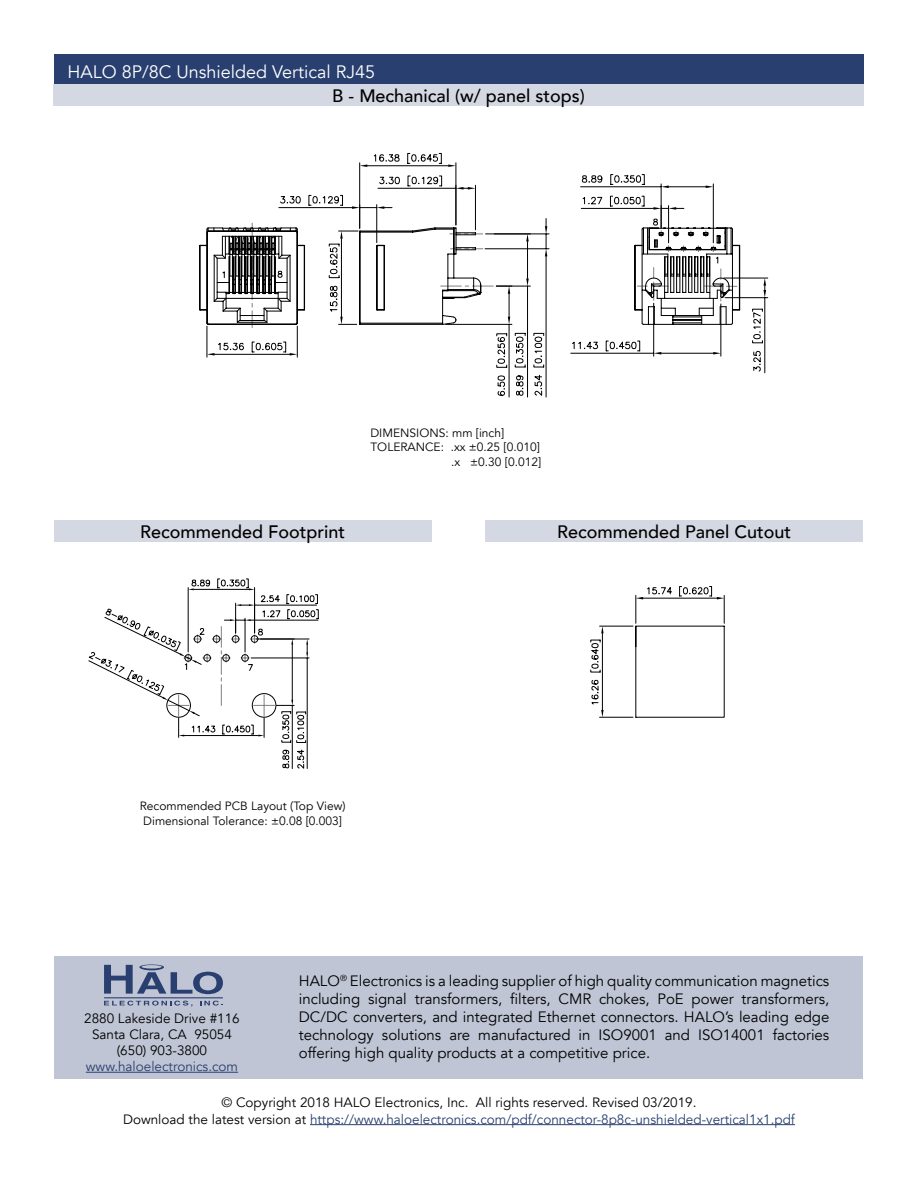
<style>
.page{position:relative;width:918px;height:1188px;background:#fff}
.page>*{position:absolute;margin:0;border:0;box-sizing:border-box;transform-origin:0 0}
.t1{font:500 18px "Avenir";color:#000}
.t2{font:18px "Avenir";color:#fff}
.t3{font:15px/18px "Avenir";color:#000;text-align:justify}
.t4{font:13.5px/16.2px "Avenir";color:#000;text-align:center}
.t5{font:13.5px "Avenir";color:#293f6f}
.t6{font:12px/14.4px "Avenir";color:#000}
.s1{color:#293f6f}
</style>
<div class="page">
<svg style="left:89px;top:579px;width:229px;height:190px"></svg>
<div style="left:54px;top:54px;width:810px;height:30px;background:#293f6f"></div>
<div style="left:55px;top:956px;width:808px;height:122px;background:#bfc5d4"></div>
<hr style="left:310px;top:1124px;width:485px;height:1px;background:#293f6f">
<hr style="left:86px;top:1072px;width:152px;height:1px;background:#293f6f">
<hr style="left:104px;top:998px;width:119px;height:1px;background:#293f6f">
<svg style="left:104px;top:1001px;width:89px;height:6px"></svg>
<svg style="left:200px;top:1001px;width:23px;height:5px"></svg>
<svg style="left:104px;top:964px;width:119px;height:30px"></svg>
<div style="left:54px;top:520px;width:377px;height:22px;background:#d4d8e2"></div>
<div style="left:485px;top:520px;width:378px;height:22px;background:#d4d8e2"></div>
<svg style="left:591px;top:586px;width:134px;height:131px"></svg>
<div style="left:53px;top:84px;width:811px;height:22px;background:#d4d8e2"></div>
<svg style="left:199px;top:153px;width:569px;height:244px"></svg>
<p class="t2" style="left:68px;top:61px;width:309px">HALO 8P/8C Unshielded Vertical RJ45</p>
<p class="t1" style="left:332px;top:80px;width:254px">B - Mechanical (w/ panel stops)</p>
<p class="t6" style="left:370px;top:426px;width:135px">DIMENSIONS: mm [inch]</p>
<p class="t6" style="left:370px;top:440px;width:171px">TOLERANCE: .xx ±0.25 [0.010]</p>
<p class="t6" style="left:451px;top:455px;width:92px">.x ±0.30 [0.012]</p>
<p class="t1" style="left:140px;top:516px;width:206px">Recommended Footprint</p>
<p class="t1" style="left:557px;top:516px;width:236px">Recommended Panel Cutout</p>
<p class="t6" style="left:140px;top:799px;width:207px">Recommended PCB Layout (Top View)<br>Dimensional Tolerance: ±0.08 [0.003]</p>
<p class="t4" style="left:84px;top:1010px;width:157px">2880 Lakeside Drive #116<br>Santa Clara, CA 95054 (650) 903-3800</p>
<p class="t5" style="left:86px;top:1059px;width:154px">www.haloelectronics.com</p>
<p class="t3" style="left:299px;top:972px;width:532px">HALO<sup>®</sup> Electronics is a leading supplier of high quality communication magnetics including signal transformers, filters, CMR chokes, PoE power transformers, DC/DC converters, and integrated Ethernet connectors. HALO’s leading edge technology solutions are manufactured in ISO9001 and ISO14001 factories offering high quality products at a competitive price.</p>
<p class="t4" style="left:123px;top:1095px;width:673px">© Copyright 2018 HALO Electronics, Inc. All rights reserved. Revised 03/2019.<br>Download the latest version at <span class="s1">https://www.haloelectronics.com/pdf/connector-8p8c-unshielded-vertical1x1.pdf</span></p>
</div>
